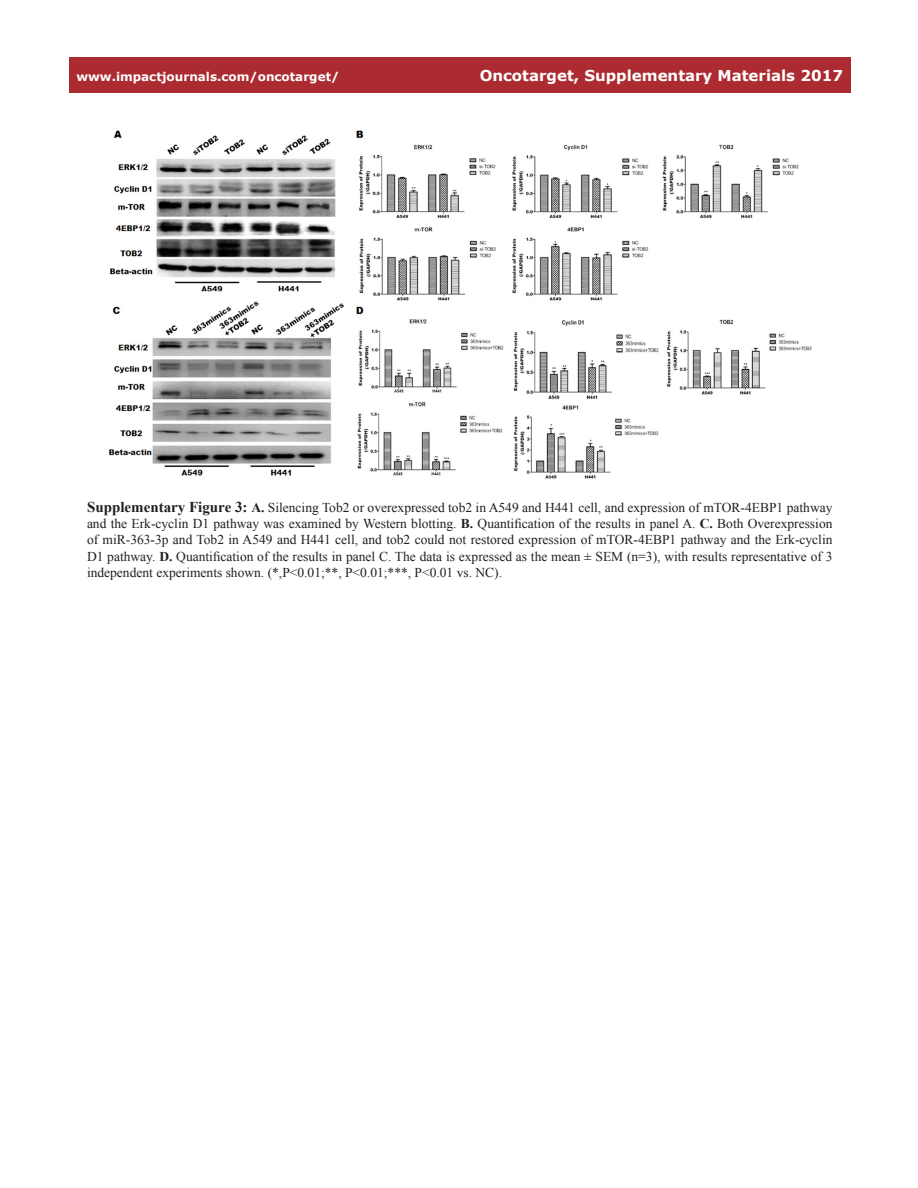
<style>
.page{position:relative;width:918px;height:1188px;background:#fff}
.page>*{position:absolute;margin:0;border:0;box-sizing:border-box;transform-origin:0 0}
.t1{font:700 15px "Verdana";color:#fff}
.figuretext{font:13.5px/16.2px "Times New Roman";color:#231f20;text-align:justify}
.t2{font:700 12px "Verdana";color:#fff}
.s1{font-weight:700;font-size:15px}
.s2{font-weight:700}
</style>
<div class="page">
<div style="left:69px;top:57px;width:781px;height:36px;background:#ac2b31"></div>
<img style="left:108px;top:130px;width:704px;height:349px">
<p class="t2" style="left:76px;top:68px;width:264px">www.impactjournals.com/oncotarget/</p>
<p class="t1" style="left:480px;top:65px;width:365px">Oncotarget, Supplementary Materials 2017</p>
<p class="figuretext" style="left:87px;top:499px;width:747px"><span class="s1">Supplementary Figure 3:</span> <span class="s2">A.</span> Silencing Tob2 or overexpressed tob2 in A549 and H441 cell, and expression of mTOR-4EBP1 pathway and the Erk-cyclin D1 pathway was examined by Western blotting. <span class="s2">B.</span> Quantification of the results in panel A. <span class="s2">C.</span> Both Overexpression of miR-363-3p and Tob2 in A549 and H441 cell, and tob2 could not restored expression of mTOR-4EBP1 pathway and the Erk-cyclin D1 pathway. <span class="s2">D.</span> Quantification of the results in panel C. The data is expressed as the mean ± SEM (n=3), with results representative of 3 independent experiments shown. (*,P&lt;0.01;**, P&lt;0.01;***, P&lt;0.01 vs. NC).</p>
</div>
